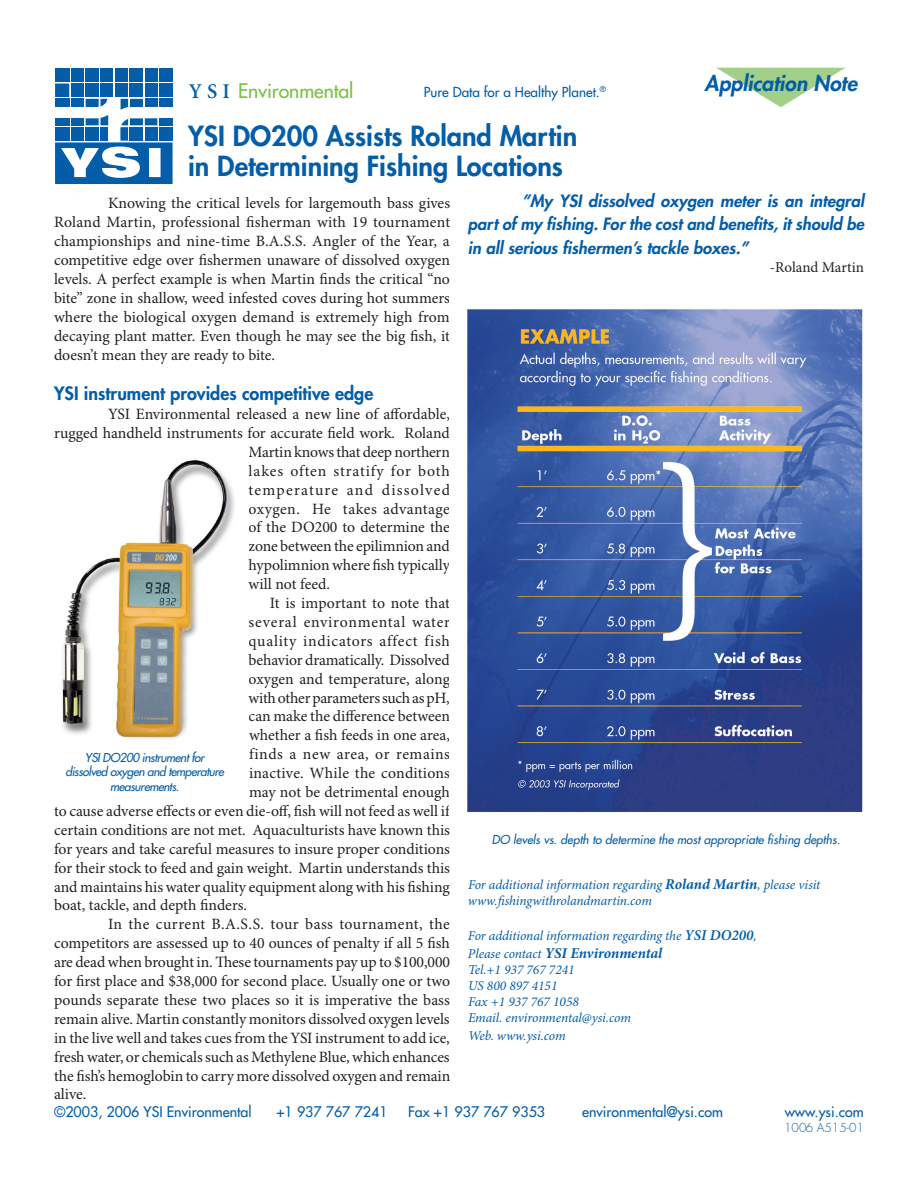
<style>
.page{position:relative;width:918px;height:1188px;background:#fff}
.page>*{position:absolute;margin:0;border:0;box-sizing:border-box;transform-origin:0 0}
.t1{font:800 27px/30px "Futura";color:#035da9}
.t2{font:italic 800 21px "Futura";color:#035da9}
.t3{font:19.5px "Futura";letter-spacing:-.005em;color:#79c142}
.t4{font:800 18px "Futura";color:#035da9}
.t5{font:italic 800 16.5px/23.2px "Futura";color:#035da9;text-align:justify}
.t6{font:15.75px/18.9px "Minion Pro";letter-spacing:-.005em;color:#231f20;text-align:justify}
.t7{font:15.75px "Minion Pro";letter-spacing:.025em;color:#231f20}
.t8{font:15.75px "Minion Pro";letter-spacing:.045em;color:#231f20}
.t9{font:15.75px "Minion Pro";letter-spacing:.015em;color:#231f20}
.t10{font:15.75px "Minion Pro";letter-spacing:.055em;color:#231f20}
.t11{font:15.75px "Minion Pro";letter-spacing:.05em;color:#231f20}
.t12{font:15.75px "Minion Pro";letter-spacing:.075em;color:#231f20}
.t13{font:15.75px "Minion Pro";letter-spacing:.035em;color:#231f20}
.t14{font:italic 700 15px "Minion Pro";letter-spacing:-.005em;color:#035da9}
.t15{font:15px "Minion Pro";color:#231f20}
.t16{font:14.25px "Futura";color:#035da9}
.t17{font:italic 13.5px/16.2px "Minion Pro";letter-spacing:-.01em;color:#035da9}
.t18{font:13.5px "Futura";color:#035da9}
.t19{font:italic 12px/14.4px "Futura";letter-spacing:-.04em;color:#035da9;text-align:center}
.t20{font:italic 12px "Futura";color:#035da9}
.t21{font:300 12px "Futura";color:#035da9}
.s1{font-family:"Minion";font-weight:600;font-size:21px;color:#035da9}
.s2{font-weight:700;font-size:15px}
.s3{font-weight:600;font-size:15px}
.s4{font-weight:400;font-size:13.5px}
</style>
<div class="page">
<div style="left:159px;top:68px;width:14px;height:14px;background:#035da9"></div>
<div style="left:159px;top:84px;width:14px;height:13px;background:#035da9"></div>
<div style="left:55px;top:68px;width:14px;height:14px;background:#035da9"></div>
<div style="left:55px;top:84px;width:14px;height:13px;background:#035da9"></div>
<div style="left:71px;top:68px;width:13px;height:14px;background:#035da9"></div>
<div style="left:71px;top:84px;width:13px;height:13px;background:#035da9"></div>
<div style="left:86px;top:68px;width:13px;height:14px;background:#035da9"></div>
<div style="left:86px;top:84px;width:13px;height:13px;background:#035da9"></div>
<div style="left:101px;top:68px;width:12px;height:14px;background:#035da9"></div>
<div style="left:101px;top:84px;width:12px;height:13px;background:#035da9"></div>
<div style="left:115px;top:68px;width:13px;height:14px;background:#035da9"></div>
<div style="left:115px;top:84px;width:13px;height:13px;background:#035da9"></div>
<div style="left:130px;top:68px;width:13px;height:14px;background:#035da9"></div>
<div style="left:130px;top:84px;width:13px;height:13px;background:#035da9"></div>
<svg style="left:55px;top:99px;width:118px;height:85px"></svg>
<div style="left:130px;top:127px;width:13px;height:14px;background:#035da9"></div>
<div style="left:145px;top:127px;width:12px;height:14px;background:#035da9"></div>
<div style="left:145px;top:118px;width:12px;height:7px;background:#035da9"></div>
<div style="left:145px;top:99px;width:12px;height:8px;background:#035da9"></div>
<div style="left:145px;top:84px;width:12px;height:13px;background:#035da9"></div>
<div style="left:145px;top:68px;width:12px;height:14px;background:#035da9"></div>
<svg style="left:717px;top:68px;width:128px;height:39px"></svg>
<img style="left:467px;top:309px;width:396px;height:503px">
<img style="left:62px;top:460px;width:173px;height:279px">
<h2 class="t2" style="left:705px;top:69px;width:154px">Application Note</h2>
<p class="t3" style="left:189px;top:78px;width:166px"><span class="s1">Y S I</span> Environmental</p>
<p class="t18" style="left:424px;top:83px;width:184px">Pure Data for a Healthy Planet.<sup>®</sup></p>
<h1 class="t1" style="left:188px;top:121px;width:391px">YSI DO200 Assists Roland Martin in Determining Fishing Locations</h1>
<p class="t6" style="left:54px;top:195px;width:398px;text-indent:54px">Knowing the critical levels for largemouth bass gives Roland Martin, professional fisherman with 19 tournament championships and nine-time B.A.S.S. Angler of the Year, a competitive edge over fishermen unaware of dissolved oxygen levels. A perfect example is when Martin finds the critical “no bite” zone in shallow, weed infested coves during hot summers where the biological oxygen demand is extremely high from decaying plant matter. Even though he may see the big fish, it doesn’t mean they are ready to bite.</p>
<p class="t4" style="left:54px;top:381px;width:321px">YSI instrument provides competitive edge</p>
<p class="t6" style="left:108px;top:405px;width:343px">YSI Environmental released a new line of affordable,</p>
<p class="t6" style="left:54px;top:424px;width:397px">rugged handheld instruments for accurate field work. Roland</p>
<p class="t6" style="left:249px;top:443px;width:203px">Martin knows that deep northern</p>
<p class="t10" style="left:249px;top:461px;width:203px">lakes often stratify for both</p>
<p class="t12" style="left:249px;top:480px;width:203px">temperature and dissolved</p>
<p class="t7" style="left:249px;top:499px;width:203px">oxygen. He takes advantage</p>
<p class="t6" style="left:249px;top:519px;width:203px">of the DO200 to determine the</p>
<p class="t6" style="left:249px;top:537px;width:203px">zone between the epilimnion and</p>
<p class="t6" style="left:249px;top:556px;width:203px">hypolimnion where fish typically</p>
<p class="t6" style="left:249px;top:575px;width:83px">will not feed.</p>
<p class="t6" style="left:270px;top:594px;width:182px">It is important to note that</p>
<p class="t11" style="left:249px;top:612px;width:203px">several environmental water</p>
<p class="t8" style="left:249px;top:631px;width:203px">quality indicators affect fish</p>
<p class="t6" style="left:249px;top:651px;width:203px">behavior dramatically. Dissolved</p>
<p class="t6" style="left:249px;top:670px;width:203px">oxygen and temperature, along</p>
<p class="t6" style="left:249px;top:689px;width:203px">with other parameters such as pH,</p>
<p class="t6" style="left:249px;top:708px;width:203px">can make the difference between</p>
<p class="t6" style="left:249px;top:726px;width:202px">whether a fish feeds in one area,</p>
<p class="t13" style="left:249px;top:745px;width:203px">finds a new area, or remains</p>
<p class="t9" style="left:249px;top:764px;width:203px">inactive. While the conditions</p>
<p class="t6" style="left:249px;top:783px;width:202px">may not be detrimental enough</p>
<p class="t6" style="left:54px;top:802px;width:397px">to cause adverse effects or even die-off, fish will not feed as well if</p>
<p class="t6" style="left:54px;top:821px;width:398px">certain conditions are not met. Aquaculturists have known this</p>
<p class="t6" style="left:54px;top:840px;width:398px">for years and take careful measures to insure proper conditions</p>
<p class="t6" style="left:54px;top:859px;width:398px">for their stock to feed and gain weight. Martin understands this</p>
<p class="t6" style="left:54px;top:878px;width:397px">and maintains his water quality equipment along with his fishing</p>
<p class="t6" style="left:54px;top:897px;width:195px">boat, tackle, and depth finders.</p>
<p class="t7" style="left:108px;top:915px;width:343px">In the current B.A.S.S. tour bass tournament, the</p>
<p class="t6" style="left:54px;top:934px;width:397px">competitors are assessed up to 40 ounces of penalty if all 5 fish</p>
<p class="t6" style="left:54px;top:953px;width:398px">are dead when brought in. These tournaments pay up to $100,000</p>
<p class="t6" style="left:54px;top:972px;width:398px">for first place and $38,000 for second place. Usually one or two</p>
<p class="t6" style="left:54px;top:991px;width:397px">pounds separate these two places so it is imperative the bass</p>
<p class="t6" style="left:54px;top:1010px;width:397px">remain alive. Martin constantly monitors dissolved oxygen levels</p>
<p class="t6" style="left:54px;top:1029px;width:397px">in the live well and takes cues from the YSI instrument to add ice,</p>
<p class="t6" style="left:54px;top:1048px;width:397px">fresh water, or chemicals such as Methylene Blue, which enhances</p>
<p class="t6" style="left:54px;top:1067px;width:398px">the fish’s hemoglobin to carry more dissolved oxygen and remain</p>
<p class="t6" style="left:54px;top:1086px;width:34px">alive.</p>
<p class="t5" style="left:468px;top:189px;width:397px;text-indent:54px">”My YSI dissolved oxygen meter is an integral part of my fishing. For the cost and benefits, it should be in all serious fishermen’s tackle boxes.”</p>
<p class="t15" style="left:770px;top:258px;width:96px">-Roland Martin</p>
<p class="t19" style="left:66px;top:750px;width:160px">YSI DO200 instrument for dissolved oxygen and temperature measurements.</p>
<p class="t20" style="left:492px;top:831px;width:350px">DO levels vs. depth to determine the most appropriate fishing depths.</p>
<p class="t17" style="left:468px;top:877px;width:354px">For additional information regarding <span class="s2">Roland Martin</span>, please visit www.fishingwithrolandmartin.com</p>
<p class="t17" style="left:468px;top:928px;width:290px">For additional information regarding the <span class="s3">YSI DO200</span>,</p>
<p class="t14" style="left:468px;top:944px;width:196px"><span class="s4">Please contact</span> YSI Environmental</p>
<p class="t17" style="left:468px;top:962px;width:165px">Tel.+1 937 767 7241<br>US 800 897 4151<br>Fax +1 937 767 1058<br>Email. environmental@ysi.com</p>
<p class="t17" style="left:468px;top:1028px;width:99px">Web. www.ysi.com</p>
<p class="t16" style="left:54px;top:1102px;width:199px">©2003, 2006 YSI Environmental</p>
<p class="t16" style="left:276px;top:1102px;width:113px">+1 937 767 7241</p>
<p class="t16" style="left:408px;top:1102px;width:138px">Fax +1 937 767 9353</p>
<p class="t16" style="left:582px;top:1102px;width:142px">environmental@ysi.com</p>
<p class="t16" style="left:785px;top:1102px;width:80px">www.ysi.com</p>
<p class="t21" style="left:784px;top:1120px;width:81px">1006 A515-01</p>
</div>
